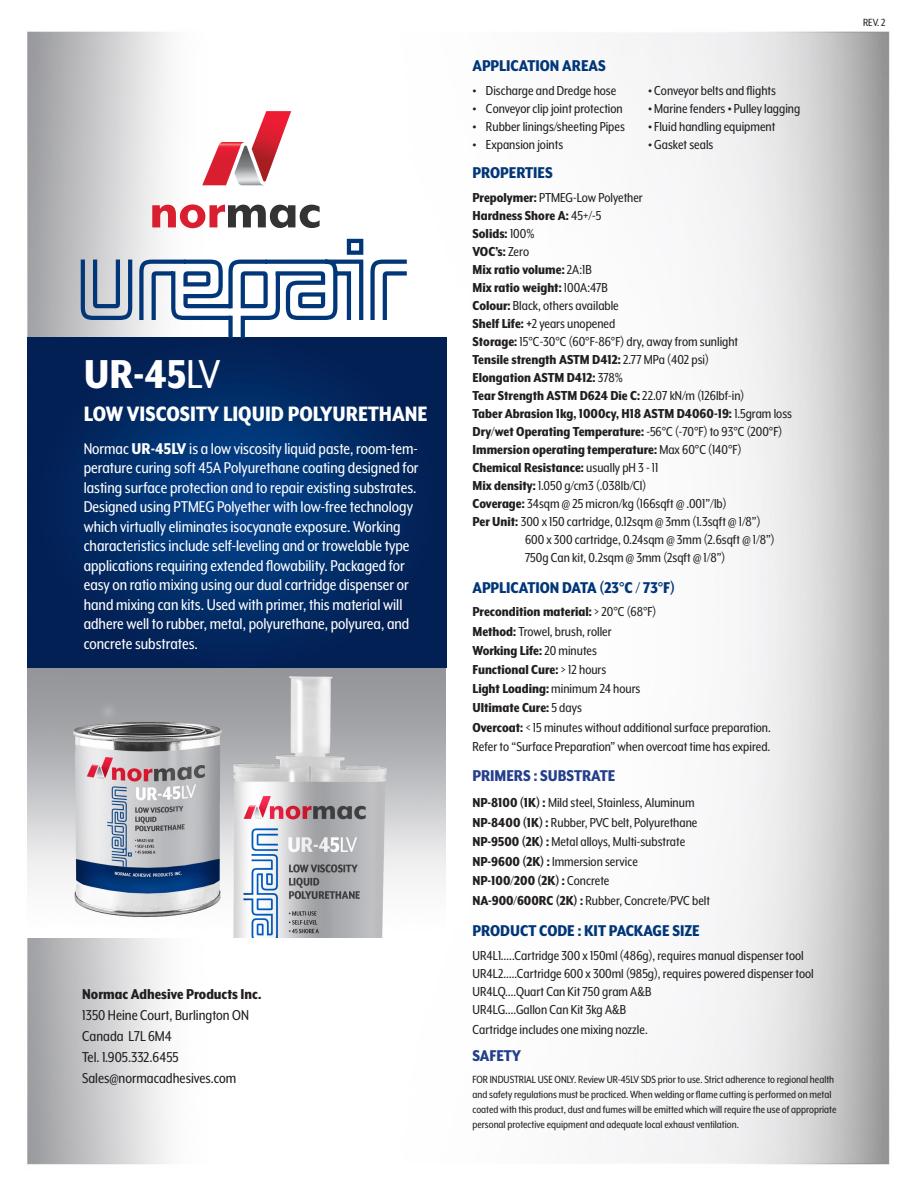
<style>
.page{position:relative;width:918px;height:1188px;background:#fff}
.page>*{position:absolute;margin:0;border:0;box-sizing:border-box;transform-origin:0 0}
.t1{font:800 46.5px "Mr Eaves XL Mod Nar OT";color:#fff}
.t2{font:800 24px "Mr Eaves XL Mod Nar OT";color:#fff}
.t3{font:18px/19.5px "Mr Eaves XL Mod Nar OT";color:#fff}
.t4{font:800 18px "Mr Eaves XL Mod Nar OT";color:#013778}
.t5{font:800 18px "Mr Eaves XL Mod Nar OT";color:#253f8e}
.t6{font:16.5px "Mr Eaves XL Mod Nar OT";color:#231f20}
.t7{font:800 16.5px "Mr Eaves XL Mod Nar OT";color:#231f20}
.t8{font:15px/18px "Mr Eaves XL Mod Nar OT";color:#231f20}
.t9{font:800 15px "Mr Eaves XL Mod Nar OT";color:#231f20}
.t10{font:12px/15px "Mr Eaves XL Mod Nar OT";color:#231f20}
.s1{font-weight:400}
.s2{font-weight:800}
</style>
<div class="page">
<img style="left:27px;top:31px;width:863px;height:1134px">
<img style="left:27px;top:668px;width:419px;height:269px">
<svg style="left:202px;top:111px;width:89px;height:74px"></svg>
<svg style="left:152px;top:204px;width:168px;height:24px"></svg>
<svg style="left:27px;top:337px;width:419px;height:331px;background:#022963"></svg>
<svg style="left:81px;top:239px;width:326px;height:99px"></svg>
<p class="t1" style="left:84px;top:350px;width:138px">UR-45<span class="s1">LV</span></p>
<p class="t2" style="left:84px;top:401px;width:345px">LOW VISCOSITY LIQUID POLYURETHANE</p>
<p class="t3" style="left:84px;top:439px;width:336px">Normac <span class="s2">UR-45LV</span> is a low viscosity liquid paste, room-tem&shy;perature curing soft 45A Polyurethane coating designed for lasting surface protection and to repair existing substrates.<br>Designed using PTMEG Polyether with low-free technology which virtually eliminates isocyanate exposure. Working characteristics include self-leveling and or trowelable type applications requiring extended flowability. Packaged for easy on ratio mixing using our dual cartridge dispenser or hand mixing can kits. Used with primer, this material will adhere well to rubber, metal, polyurethane, polyurea, and concrete substrates.</p>
<p class="t7" style="left:82px;top:986px;width:181px">Normac Adhesive Products Inc.</p>
<p class="t6" style="left:82px;top:1007px;width:168px">1350 Heine Court, Burlington ON</p>
<p class="t6" style="left:82px;top:1028px;width:91px">Canada L7L 6M4</p>
<p class="t6" style="left:82px;top:1049px;width:98px">Tel. 1.905.332.6455</p>
<p class="t6" style="left:82px;top:1070px;width:156px">Sales@normacadhesives.com</p>
<p class="t4" style="left:472px;top:56px;width:135px">APPLICATION AREAS</p>
<p class="t8" style="left:472px;top:82px;width:145px"><span class="s2">•</span> Discharge and Dredge hose</p>
<p class="t8" style="left:648px;top:82px;width:130px"><span class="s2">•</span> Conveyor belts and flights</p>
<p class="t8" style="left:472px;top:100px;width:152px"><span class="s2">•</span> Conveyor clip joint protection</p>
<p class="t8" style="left:648px;top:100px;width:154px"><span class="s2">•</span> Marine fenders <span class="s2">•</span> Pulley lagging</p>
<p class="t8" style="left:472px;top:118px;width:154px"><span class="s2">•</span> Rubber linings/sheeting Pipes</p>
<p class="t8" style="left:648px;top:118px;width:129px"><span class="s2">•</span> Fluid handling equipment</p>
<p class="t8" style="left:472px;top:136px;width:92px"><span class="s2">•</span> Expansion joints</p>
<p class="t8" style="left:648px;top:136px;width:67px"><span class="s2">•</span> Gasket seals</p>
<p class="t4" style="left:472px;top:163px;width:82px">PROPERTIES</p>
<p class="t8" style="left:472px;top:189px;width:172px"><span class="s2">Prepolymer:</span> PTMEG-Low Polyether</p>
<p class="t9" style="left:472px;top:208px;width:131px">Hardness Shore A: <span class="s1">45+/-5</span></p>
<p class="t9" style="left:472px;top:226px;width:64px">Solids: <span class="s1">100%</span></p>
<p class="t9" style="left:472px;top:244px;width:58px">VOC’s: <span class="s1">Zero</span></p>
<p class="t9" style="left:472px;top:262px;width:121px">Mix ratio volume: <span class="s1">2A:1B</span></p>
<p class="t9" style="left:472px;top:280px;width:137px">Mix ratio weight: <span class="s1">100A:47B</span></p>
<p class="t8" style="left:472px;top:297px;width:148px"><span class="s2">Colour:</span> Black, others available</p>
<p class="t8" style="left:472px;top:315px;width:144px"><span class="s2">Shelf Life: +</span>2 years unopened</p>
<p class="t8" style="left:472px;top:333px;width:267px"><span class="s2">Storage:</span> 15°C-30°C (60°F-86°F) dry, away from sunlight</p>
<p class="t9" style="left:472px;top:352px;width:238px">Tensile strength ASTM D412: <span class="s1">2.77 MPa (402 psi)</span></p>
<p class="t9" style="left:472px;top:370px;width:152px">Elongation ASTM D412: <span class="s1">378%</span></p>
<p class="t9" style="left:472px;top:388px;width:273px">Tear Strength ASTM D624 Die C: <span class="s1">22.07 kN/m (126lbf-in)</span></p>
<p class="t9" style="left:472px;top:406px;width:321px">Taber Abrasion 1kg, 1000cy, H18 ASTM D4060-19: <span class="s1">1.5gram loss</span></p>
<p class="t9" style="left:472px;top:424px;width:311px">Dry/wet Operating Temperature: <span class="s1">-56°C (-70°F) to 93°C (200°F)</span></p>
<p class="t9" style="left:472px;top:442px;width:270px">Immersion operating temperature: <span class="s1">Max 60°C (140°F)</span></p>
<p class="t9" style="left:472px;top:460px;width:188px">Chemical Resistance: <span class="s1">usually pH 3 - 11</span></p>
<p class="t8" style="left:472px;top:477px;width:175px"><span class="s2">Mix density:</span> 1.050 g/cm3 (.038lb/CI)</p>
<p class="t8" style="left:472px;top:495px;width:256px"><span class="s2">Coverage:</span> 34sqm @ 25 micron/kg (166sqft @ .001”/lb)</p>
<p class="t8" style="left:472px;top:513px;width:289px"><span class="s2">Per Unit:</span> 300 x 150 cartridge, 0.12sqm @ 3mm (1.3sqft @ 1/8”)</p>
<p class="t8" style="left:525px;top:531px;width:251px">600 x 300 cartridge, 0.24sqm @ 3mm (2.6sqft @ 1/8”)<br>750g Can kit, 0.2sqm @ 3mm (2sqft @ 1/8”)</p>
<p class="t4" style="left:472px;top:579px;width:204px">APPLICATION DATA (23°C / 73°F)</p>
<p class="t9" style="left:472px;top:604px;width:185px">Precondition material: <span class="s1">&gt; 20°C (68°F)</span></p>
<p class="t8" style="left:472px;top:622px;width:141px"><span class="s2">Method:</span> Trowel, brush, roller</p>
<p class="t9" style="left:472px;top:643px;width:126px">Working Life: <span class="s1">20 minutes</span></p>
<p class="t9" style="left:472px;top:662px;width:135px">Functional Cure: <span class="s1">&gt; 12 hours</span></p>
<p class="t8" style="left:472px;top:680px;width:169px"><span class="s2">Light Loading:</span> minimum 24 hours</p>
<p class="t9" style="left:472px;top:700px;width:111px">Ultimate Cure: <span class="s1">5 days</span></p>
<p class="t8" style="left:472px;top:718px;width:300px"><span class="s2">Overcoat:</span> &lt; 15 minutes without additional surface preparation.</p>
<p class="t8" style="left:472px;top:737px;width:299px">Refer to “Surface Preparation” when overcoat time has expired.</p>
<p class="t5" style="left:472px;top:766px;width:144px">PRIMERS : SUBSTRATE</p>
<p class="t8" style="left:472px;top:794px;width:224px"><span class="s2">NP-8100 (1K) :</span> Mild steel, Stainless, Aluminum</p>
<p class="t8" style="left:472px;top:813px;width:226px"><span class="s2">NP-8400 (1K) :</span> Rubber, PVC belt, Polyurethane</p>
<p class="t8" style="left:472px;top:833px;width:214px"><span class="s2">NP-9500 (2K) :</span> Metal alloys, Multi-substrate</p>
<p class="t8" style="left:472px;top:852px;width:167px"><span class="s2">NP-9600 (2K) :</span> Immersion service</p>
<p class="t9" style="left:472px;top:873px;width:139px">NP-100/200 (2K) : <span class="s1">Concrete</span></p>
<p class="t8" style="left:472px;top:891px;width:239px"><span class="s2">NA-900/600RC (2K) :</span> Rubber, Concrete/PVC belt</p>
<p class="t4" style="left:472px;top:921px;width:229px">PRODUCT CODE : KIT PACKAGE SIZE</p>
<p class="t8" style="left:472px;top:947px;width:333px">UR4L1…..Cartridge 300 x 150ml (486g), requires manual dispenser tool</p>
<p class="t8" style="left:472px;top:965px;width:343px">UR4L2…..Cartridge 600 x 300ml (985g), requires powered dispenser tool</p>
<p class="t8" style="left:472px;top:983px;width:180px">UR4LQ….Quart Can Kit 750 gram A&amp;B</p>
<p class="t8" style="left:472px;top:1001px;width:155px">UR4LG….Gallon Can Kit 3kg A&amp;B</p>
<p class="t8" style="left:472px;top:1020px;width:177px">Cartridge includes one mixing nozzle.</p>
<p class="t5" style="left:472px;top:1047px;width:50px">SAFETY</p>
<p class="t10" style="left:472px;top:1072px;width:365px">FOR INDUSTRIAL USE ONLY. Review UR-45LV SDS prior to use. Strict adherence to regional health and safety regulations must be practiced. When welding or flame cutting is performed on metal coated with this product, dust and fumes will be emitted which will require the use of appropriate personal protective equipment and adequate local exhaust ventilation.</p>
<p class="t10" style="left:863px;top:15px;width:24px">REV. 2</p>
</div>
